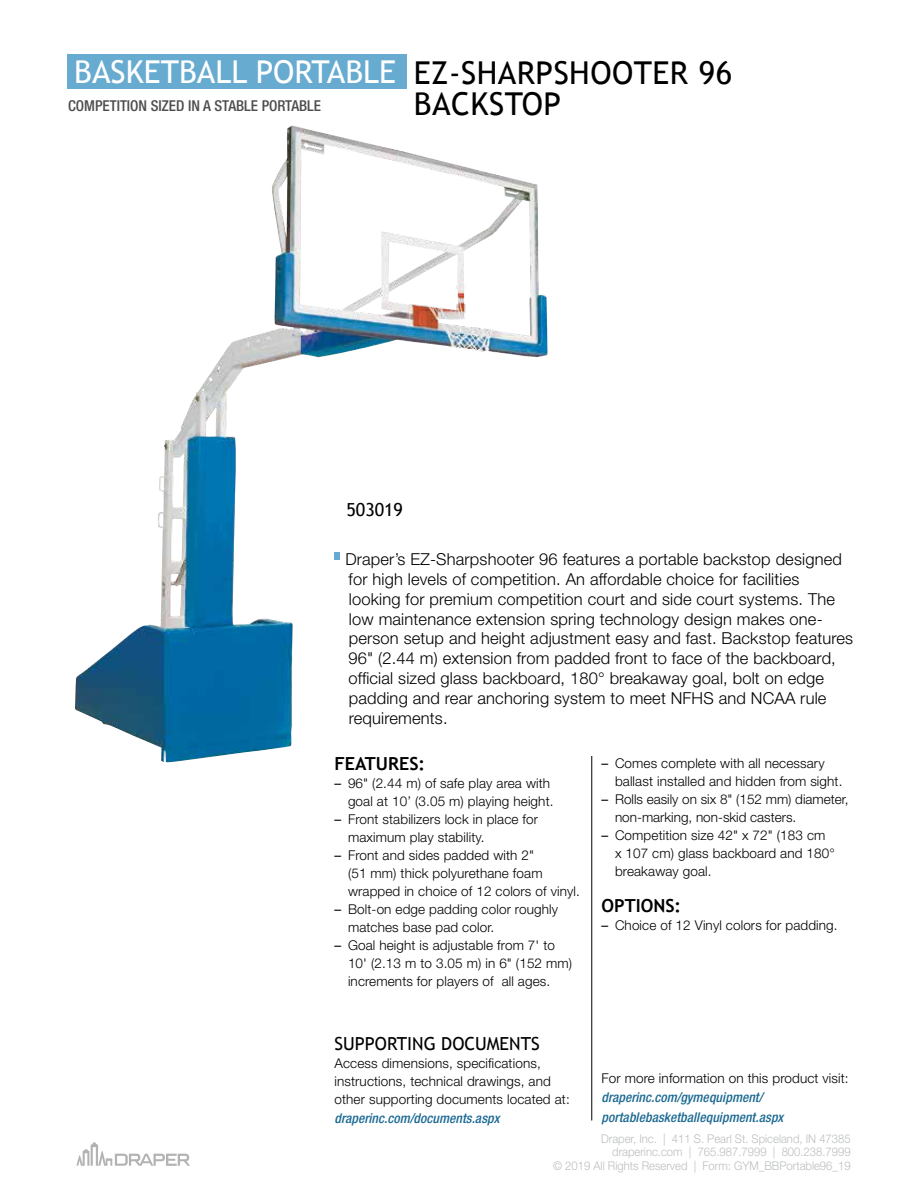
<style>
.page{position:relative;width:918px;height:1188px;background:#fff}
.page>*{position:absolute;margin:0;border:0;box-sizing:border-box;transform-origin:0 0}
.t1{font:31.5px/31.5px "Trebuchet MS";letter-spacing:.015em;color:#000}
.t2{font:31.5px "Trebuchet MS";color:#fff}
.t3{font:18px "Trebuchet MS";color:#000}
.t4{font:700 18px "Trebuchet MS";color:#000}
.t5{font:300 16.5px/19.8px "Helvetica Neue LT Std";letter-spacing:.01em;color:#000}
.t6{font:500 condensed 15px "Helvetica Neue LT Std";color:#4d4d4f}
.t7{font:300 13.5px/18px "Helvetica Neue LT Std";letter-spacing:.01em;color:#000}
.t8{font:italic 500 condensed 13.5px/19.5px "Helvetica Neue LT Std";letter-spacing:.01em;color:#1c6993}
.t9{font:300 12px/13.5px "Helvetica Neue LT Std";color:#bcbec0;text-align:right;scale:.94 1}
.s1{font-weight:400}
</style>
<div class="page">
<div style="left:68px;top:54px;width:339px;height:34px;background:#67abd1"></div>
<svg style="left:76px;top:1142px;width:114px;height:24px"></svg>
<hr style="left:591px;top:756px;width:1px;height:364px;background:#000">
<img style="left:75px;top:126px;width:408px;height:637px">
<h1 class="t2" style="left:74px;top:53px;width:323px">BASKETBALL PORTABLE</h1>
<p class="t6" style="left:68px;top:96px;width:255px">COMPETITION SIZED IN A STABLE PORTABLE</p>
<h1 class="t1" style="left:414px;top:57px;width:320px">EZ-SHARPSHOOTER 96<br>BACKSTOP</h1>
<h2 class="t3" style="left:346px;top:499px;width:58px">503019</h2>
<p class="t5" style="left:345px;top:549px;width:509px">Draper’s EZ-Sharpshooter 96 features a portable backstop designed for high levels of competition. An affordable choice for facilities<br>looking for premium competition court and side court systems. The low maintenance extension spring technology design makes one&shy;person setup and height adjustment easy and fast. Backstop features 96" (2.44 m) extension from padded front to face of the backboard, official sized glass backboard, 180° breakaway goal, bolt on edge padding and rear anchoring system to meet NFHS and NCAA rule requirements.</p>
<h2 class="t4" style="left:334px;top:752px;width:92px">FEATURES:</h2>
<p class="t7" style="left:334px;top:774px;width:221px;text-align:right"><span class="s1">–</span> 96" (2.44 m) of safe play area with goal at 10’ (3.05 m) playing height.</p>
<p class="t7" style="left:348px;top:810px;width:192px;text-indent:-14px"><span class="s1">–</span> Front stabilizers lock in place for maximum play stability.</p>
<p class="t7" style="left:348px;top:846px;width:233px;text-indent:-14px"><span class="s1">–</span> Front and sides padded with 2"<br>(51 mm) thick polyurethane foam wrapped in choice of 12 colors of vinyl.</p>
<p class="t7" style="left:348px;top:900px;width:212px;text-indent:-14px"><span class="s1">–</span> Bolt-on edge padding color roughly matches base pad color.</p>
<p class="t7" style="left:348px;top:936px;width:226px;text-indent:-14px"><span class="s1">–</span> Goal height is adjustable from 7' to<br>10' (2.13 m to 3.05 m) in 6" (152 mm) increments for players of all ages.</p>
<p class="t7" style="left:615px;top:754px;width:229px;text-indent:-14px"><span class="s1">–</span> Comes complete with all necessary ballast installed and hidden from sight.</p>
<p class="t7" style="left:615px;top:790px;width:235px;text-indent:-14px"><span class="s1">–</span> Rolls easily on six 8" (152 mm) diameter, non-marking, non-skid casters.</p>
<p class="t7" style="left:615px;top:826px;width:221px;text-indent:-14px"><span class="s1">–</span> Competition size 42" x 72" (183 cm x 107 cm) glass backboard and 180° breakaway goal.</p>
<h2 class="t4" style="left:602px;top:894px;width:81px">OPTIONS:</h2>
<p class="t7" style="left:602px;top:916px;width:238px"><span class="s1">–</span> Choice of 12 Vinyl colors for padding.</p>
<h2 class="t3" style="left:334px;top:1033px;width:207px">SUPPORTING DOCUMENTS</h2>
<p class="t7" style="left:334px;top:1053px;width:237px">Access dimensions, specifications, instructions, technical drawings, and other supporting documents located at:</p>
<p class="t8" style="left:334px;top:1109px;width:167px">draperinc.com/documents.aspx</p>
<p class="t7" style="left:602px;top:1069px;width:249px">For more information on this product visit:</p>
<p class="t8" style="left:602px;top:1088px;width:183px">draperinc.com/gymequipment/ portablebasketballequipment.aspx</p>
<p class="t9" style="left:553px;top:1131px;width:318px">Draper, Inc. | 411 S. Pearl St. Spiceland, IN 47385 draperinc.com | 765.987.7999 | 800.238.7999<br>© 2019 All Rights Reserved | Form: GYM_BBPortable96_19</p>
</div>
